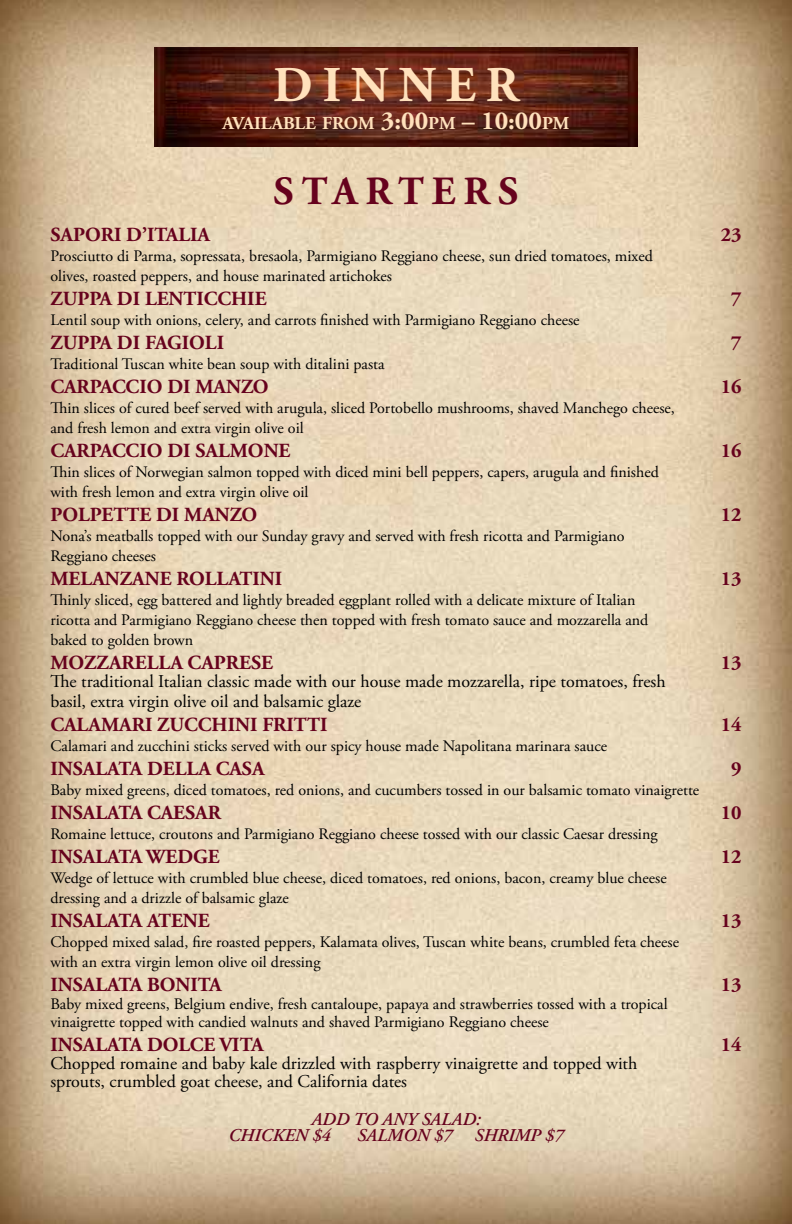
<style>
.page{position:relative;width:792px;height:1224px;background:#fff}
.page>*{position:absolute;margin:0;border:0;box-sizing:border-box;transform-origin:0 0}
.t1{font:700 50px "Adobe Garamond Pro";letter-spacing:.2em;color:#ffe1bc}
.t2{font:700 40px "Adobe Garamond Pro";letter-spacing:.2em;color:#66021d}
.t3{font:700 20px "Adobe Garamond Pro";color:#66021d}
.t4{font:700 18.2px "Adobe Garamond Pro";color:#ffe1bc}
.t5{font:18px/20px "Adobe Garamond Pro";color:#000}
.t6{font:italic 600 18px/16px "Adobe Garamond Pro";color:#66021d}
.t7{font:16px/20px "Adobe Garamond Pro";color:#000}
.s1{font-size:26px}
</style>
<div class="page">
<img style="left:0;top:0;width:792px;height:1224px">
<img style="left:155px;top:47px;width:482px;height:100px">
<h1 class="t1" style="left:273px;top:56px;width:247px">DINNER</h1>
<p class="t4" style="left:223px;top:113px;width:348px">AVAILABLE FROM <span class="s1">3:00</span>PM <span class="s1">– 10:00</span>PM</p>
<h2 class="t2" style="left:274px;top:168px;width:246px">STARTERS</h2>
<p class="t3" style="left:50px;top:223px;width:161px">SAPORI D’ITALIA</p>
<p class="t3" style="left:721px;top:223px;width:22px">23</p>
<p class="t7" style="left:50px;top:247px;width:604px">Prosciutto di Parma, sopressata, bresaola, Parmigiano Reggiano cheese, sun dried tomatoes, mixed olives, roasted peppers, and house marinated artichokes</p>
<p class="t3" style="left:50px;top:287px;width:218px">ZUPPA DI LENTICCHIE</p>
<p class="t3" style="left:731px;top:287px;width:12px">7</p>
<p class="t7" style="left:50px;top:311px;width:531px">Lentil soup with onions, celery, and carrots finished with Parmigiano Reggiano cheese</p>
<p class="t3" style="left:50px;top:331px;width:175px">ZUPPA DI FAGIOLI</p>
<p class="t3" style="left:731px;top:331px;width:12px">7</p>
<p class="t7" style="left:50px;top:355px;width:336px">Traditional Tuscan white bean soup with ditalini pasta</p>
<p class="t3" style="left:50px;top:375px;width:220px">CARPACCIO DI MANZO</p>
<p class="t3" style="left:721px;top:375px;width:22px">16</p>
<p class="t7" style="left:50px;top:399px;width:626px">Thin slices of cured beef served with arugula, sliced Portobello mushrooms, shaved Manchego cheese, and fresh lemon and extra virgin olive oil</p>
<p class="t3" style="left:50px;top:439px;width:242px">CARPACCIO DI SALMONE</p>
<p class="t3" style="left:721px;top:439px;width:22px">16</p>
<p class="t7" style="left:50px;top:463px;width:610px">Thin slices of Norwegian salmon topped with diced mini bell peppers, capers, arugula and finished with fresh lemon and extra virgin olive oil</p>
<p class="t3" style="left:50px;top:503px;width:208px">POLPETTE DI MANZO</p>
<p class="t3" style="left:721px;top:503px;width:22px">12</p>
<p class="t7" style="left:50px;top:527px;width:576px">Nona’s meatballs topped with our Sunday gravy and served with fresh ricotta and Parmigiano<br>Reggiano cheeses</p>
<p class="t3" style="left:50px;top:567px;width:233px">MELANZANE ROLLATINI</p>
<p class="t3" style="left:721px;top:567px;width:22px">13</p>
<p class="t7" style="left:50px;top:591px;width:600px">Thinly sliced, egg battered and lightly breaded eggplant rolled with a delicate mixture of Italian ricotta and Parmigiano Reggiano cheese then topped with fresh tomato sauce and mozzarella and baked to golden brown</p>
<p class="t3" style="left:50px;top:651px;width:224px">MOZZARELLA CAPRESE</p>
<p class="t3" style="left:721px;top:651px;width:22px">13</p>
<p class="t5" style="left:50px;top:672px;width:617px">The traditional Italian classic made with our house made mozzarella, ripe tomatoes, fresh basil, extra virgin olive oil and balsamic glaze</p>
<p class="t3" style="left:50px;top:714px;width:279px">CALAMARI ZUCCHINI FRITTI</p>
<p class="t3" style="left:721px;top:714px;width:22px">14</p>
<p class="t7" style="left:50px;top:737px;width:558px">Calamari and zucchini sticks served with our spicy house made Napolitana marinara sauce</p>
<p class="t3" style="left:50px;top:758px;width:216px">INSALATA DELLA CASA</p>
<p class="t3" style="left:731px;top:758px;width:12px">9</p>
<p class="t7" style="left:50px;top:781px;width:650px">Baby mixed greens, diced tomatoes, red onions, and cucumbers tossed in our balsamic tomato vinaigrette</p>
<p class="t3" style="left:50px;top:802px;width:172px">INSALATA CAESAR</p>
<p class="t3" style="left:721px;top:802px;width:22px">10</p>
<p class="t7" style="left:50px;top:825px;width:609px">Romaine lettuce, croutons and Parmigiano Reggiano cheese tossed with our classic Caesar dressing</p>
<p class="t3" style="left:50px;top:846px;width:171px">INSALATA WEDGE</p>
<p class="t3" style="left:721px;top:846px;width:22px">12</p>
<p class="t7" style="left:50px;top:869px;width:618px">Wedge of lettuce with crumbled blue cheese, diced tomatoes, red onions, bacon, creamy blue cheese dressing and a drizzle of balsamic glaze</p>
<p class="t3" style="left:50px;top:910px;width:161px">INSALATA ATENE</p>
<p class="t3" style="left:721px;top:910px;width:22px">13</p>
<p class="t7" style="left:50px;top:933px;width:630px">Chopped mixed salad, fire roasted peppers, Kalamata olives, Tuscan white beans, crumbled feta cheese with an extra virgin lemon olive oil dressing</p>
<p class="t3" style="left:50px;top:973px;width:173px">INSALATA BONITA</p>
<p class="t3" style="left:721px;top:973px;width:22px">13</p>
<p class="t7" style="left:50px;top:996px;width:619px;line-height:18px">Baby mixed greens, Belgium endive, fresh cantaloupe, papaya and strawberries tossed with a tropical vinaigrette topped with candied walnuts and shaved Parmigiano Reggiano cheese</p>
<p class="t3" style="left:50px;top:1033px;width:215px">INSALATA DOLCE VITA</p>
<p class="t3" style="left:721px;top:1033px;width:22px">14</p>
<p class="t5" style="left:50px;top:1055px;width:589px;line-height:18px">Chopped romaine and baby kale drizzled with raspberry vinaigrette and topped with sprouts, crumbled goat cheese, and California dates</p>
<p class="t6" style="left:228px;top:1113px;width:254px;text-indent:83px">ADD TO ANY SALAD:<br>CHICKEN $4</p>
<p class="t6" style="left:357px;top:1129px;width:208px">SALMON $7 SHRIMP $7</p>
</div>
